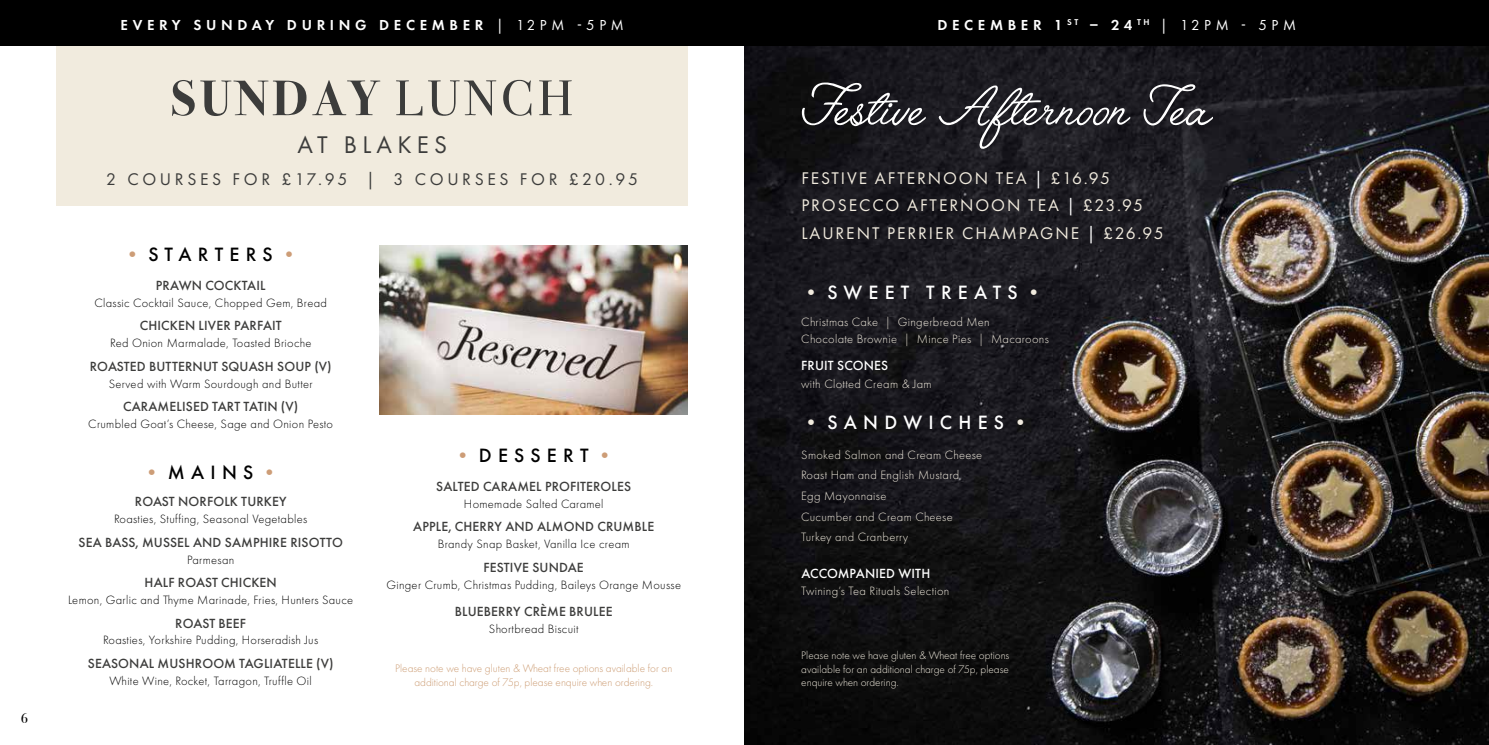
<style>
.page{position:relative;width:1489px;height:745px;background:#fff}
.page>*{position:absolute;margin:0;border:0;box-sizing:border-box;transform-origin:0 0}
.t1{font:70px "Angelface";color:#fff}
.t2{font:700 50px "Bodoni Svty Two ITCTT";letter-spacing:.08em;color:#3c3c3b}
.t3{font:25px "Futura PT";letter-spacing:.21em;color:#3c3c3b}
.t4{font:500 20px "Futura PT";letter-spacing:.31em;color:#000}
.t5{font:500 20px "Futura PT";letter-spacing:.31em;color:#fff}
.t6{font:17.5px/27.8px "Futura PT";letter-spacing:.11em;color:#f1ebde}
.t7{font:17.5px "Futura PT";letter-spacing:.21em;color:#3c3c3b}
.t8{font:600 15px "Futura PT";letter-spacing:.31em;color:#fff}
.t9{font:500 13.75px "Futura PT";letter-spacing:.01em;color:#3c3c3b}
.t10{font:500 13.75px "Futura PT";letter-spacing:.01em;color:#fff}
.t11{font:13.75px "Bodoni Svty Two ITCTT";color:#000}
.t12{font:300 12.5px "Futura PT";letter-spacing:.025em;color:#000}
.t13{font:300 12.5px/20.5px "Futura PT";letter-spacing:.025em;color:#f1ebde}
.t14{font:300 11.25px/13.8px "Futura PT";color:#f1ebde;text-align:justify}
.t15{font:300 11.25px/13.8px "Futura PT";color:#cc9c73;text-align:center}
.s1{font-weight:400}
.s2{color:#cd9d77}
.s3{color:#fff}
.s4{color:#f1ebde}
</style>
<div class="page">
<img style="left:744px;top:45px;width:744px;height:699px">
<div style="left:57px;top:45px;width:630px;height:161px;background:#f1ebde"></div>
<img style="left:380px;top:245px;width:307px;height:169px">
<div style="left:0;top:0;width:1488px;height:45px;background:#000"></div>
<p class="t11" style="left:21px;top:707px;width:9px">6</p>
<p class="t8" style="left:121px;top:15px;width:504px">EVERY SUNDAY DURING DECEMBER <span class="s1">| 12PM -5PM</span></p>
<p class="t8" style="left:937px;top:15px;width:360px">DECEMBER 1 <sup>ST</sup> – 24 <sup>TH</sup> <span class="s1">| 12PM - 5PM</span></p>
<h2 class="t2" style="left:171px;top:57px;width:403px">SUNDAY <span class="s1">LUNCH</span></h2>
<h3 class="t3" style="left:297px;top:129px;width:151px">AT BLAKES</h3>
<h3 class="t7" style="left:106px;top:169px;width:533px">2 COURSES FOR £17.95 | 3 COURSES FOR £20.95</h3>
<h3 class="t4" style="left:122px;top:242px;width:178px"><span class="s2">•</span>STARTERS<span class="s2">•</span></h3>
<p class="t9" style="left:156px;top:277px;width:111px">PRAWN COCKTAIL</p>
<p class="t12" style="left:94px;top:295px;width:234px">Classic Cocktail Sauce, Chopped Gem, Bread</p>
<p class="t9" style="left:140px;top:317px;width:144px">CHICKEN LIVER PARFAIT</p>
<p class="t12" style="left:110px;top:335px;width:203px">Red Onion Marmalade, Toasted Brioche</p>
<p class="t9" style="left:90px;top:357px;width:243px">ROASTED BUTTERNUT SQUASH SOUP (V)</p>
<p class="t12" style="left:109px;top:376px;width:205px">Served with Warm Sourdough and Butter</p>
<p class="t9" style="left:123px;top:398px;width:176px">CARAMELISED TART TATIN (V)</p>
<p class="t12" style="left:88px;top:416px;width:246px">Crumbled Goat’s Cheese, Sage and Onion Pesto</p>
<h3 class="t4" style="left:142px;top:459px;width:139px"><span class="s2">•</span>MAINS<span class="s2">•</span></h3>
<p class="t9" style="left:135px;top:493px;width:153px">ROAST NORFOLK TURKEY</p>
<p class="t12" style="left:114px;top:511px;width:195px">Roasties, Stuffing, Seasonal Vegetables</p>
<p class="t9" style="left:79px;top:533px;width:266px">SEA BASS, MUSSEL AND SAMPHIRE RISOTTO</p>
<p class="t12" style="left:187px;top:552px;width:49px">Parmesan</p>
<p class="t9" style="left:145px;top:574px;width:134px">HALF ROAST CHICKEN</p>
<p class="t12" style="left:68px;top:592px;width:286px">Lemon, Garlic and Thyme Marinade, Fries, Hunters Sauce</p>
<p class="t9" style="left:175px;top:614px;width:72px">ROAST BEEF</p>
<p class="t12" style="left:103px;top:632px;width:216px">Roasties, Yorkshire Pudding, Horseradish Jus</p>
<p class="t9" style="left:88px;top:654px;width:247px">SEASONAL MUSHROOM TAGLIATELLE (V)</p>
<p class="t12" style="left:110px;top:673px;width:204px">White Wine, Rocket, Tarragon, Truffle Oil</p>
<h3 class="t4" style="left:453px;top:443px;width:163px"><span class="s2">•</span>DESSERT<span class="s2">•</span></h3>
<p class="t9" style="left:436px;top:478px;width:196px">SALTED CARAMEL PROFITEROLES</p>
<p class="t12" style="left:464px;top:496px;width:141px">Homemade Salted Caramel</p>
<p class="t9" style="left:413px;top:518px;width:242px">APPLE, CHERRY AND ALMOND CRUMBLE</p>
<p class="t12" style="left:438px;top:536px;width:193px">Brandy Snap Basket, Vanilla Ice cream</p>
<p class="t9" style="left:483px;top:558px;width:102px">FESTIVE SUNDAE</p>
<p class="t12" style="left:386px;top:577px;width:296px">Ginger Crumb, Christmas Pudding, Baileys Orange Mousse</p>
<p class="t9" style="left:455px;top:602px;width:159px">BLUEBERRY CRÈME BRULEE</p>
<p class="t12" style="left:489px;top:621px;width:91px">Shortbread Biscuit</p>
<p class="t15" style="left:395px;top:661px;width:279px">Please note we have gluten &amp; Wheat free options available for an additional charge of 75p, please enquire when ordering.</p>
<h1 class="t1" style="left:801px;top:69px;width:411px">Festive Afternoon Tea</h1>
<h3 class="t6" style="left:801px;top:164px;width:364px">FESTIVE AFTERNOON TEA <span class="s3">|</span> £16.95<br>PROSECCO AFTERNOON TEA <span class="s3">|</span> £23.95<br>LAURENT PERRIER CHAMPAGNE <span class="s3">|</span> £26.95</h3>
<h3 class="t5" style="left:801px;top:280px;width:244px"><span class="s4">•</span>SWEET TREATS<span class="s4">•</span></h3>
<p class="t13" style="left:801px;top:313px;width:249px;line-height:16.8px">Christmas Cake | Gingerbread Men<br>Chocolate Brownie | Mince Pies | Macaroons</p>
<p class="t10" style="left:801px;top:357px;width:89px">FRUIT SCONES</p>
<p class="t13" style="left:801px;top:373px;width:132px">with Clotted Cream &amp; Jam</p>
<h3 class="t5" style="left:801px;top:410px;width:231px"><span class="s4">•</span>SANDWICHES<span class="s4">•</span></h3>
<p class="t13" style="left:801px;top:444px;width:182px">Smoked Salmon and Cream Cheese<br>Roast Ham and English Mustard<br>Egg Mayonnaise<br>Cucumber and Cream Cheese<br>Turkey and Cranberry</p>
<p class="t10" style="left:801px;top:565px;width:130px">ACCOMPANIED WITH</p>
<p class="t13" style="left:801px;top:580px;width:150px">Twining’s Tea Rituals Selection</p>
<p class="t14" style="left:801px;top:648px;width:210px">Please note we have gluten &amp; Wheat free options available for an additional charge of 75p, please enquire when ordering.</p>
</div>
